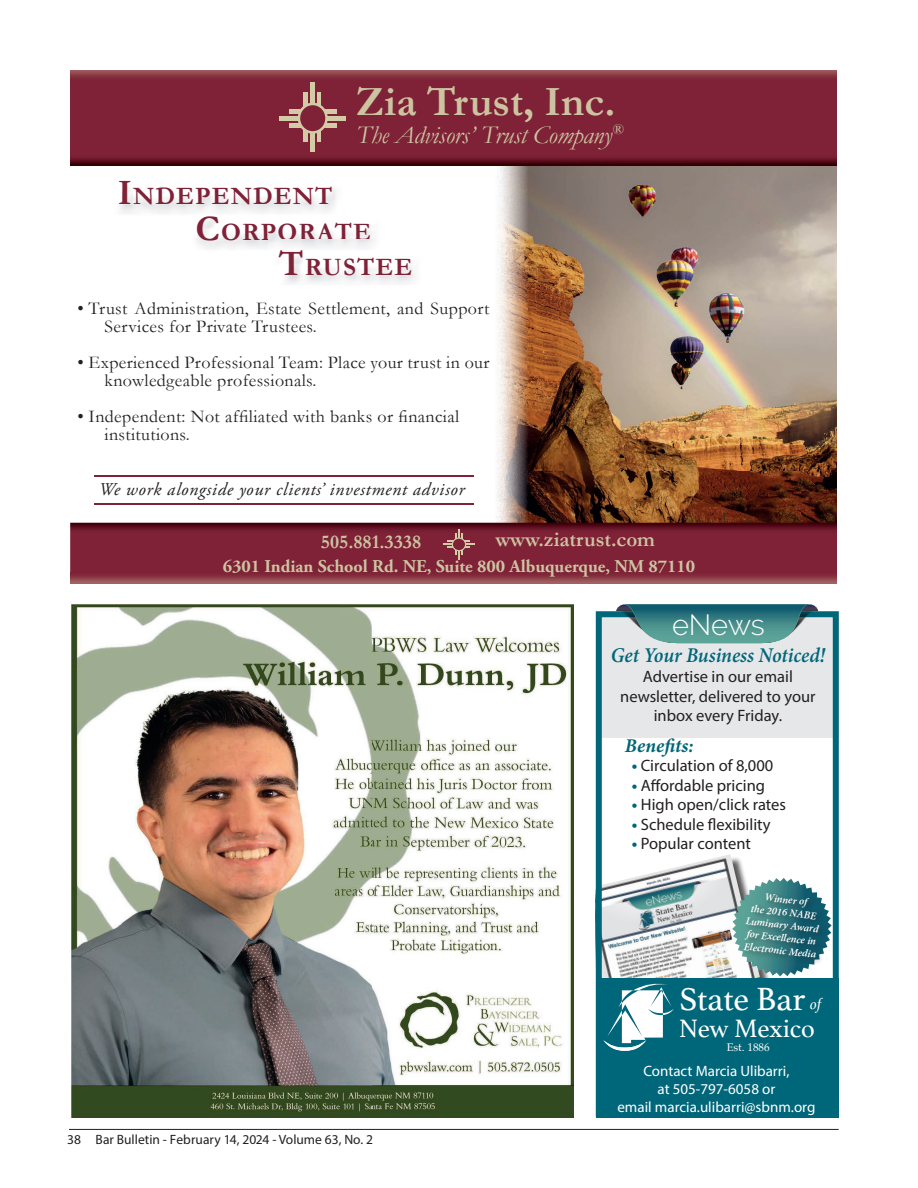
<style>
.page{position:relative;width:918px;height:1188px;background:#fff}
.page>*{position:absolute;margin:0;border:0;box-sizing:border-box;transform-origin:0 0}
.t1{font:700 42px "Garamond";color:#ccc4a1}
.t2{font:33.75px "Athelas";color:#fff}
.t3{font:300 29.1px "Raleway";letter-spacing:-.01em;color:#fff}
.t4{font:26.4px "Athelas";letter-spacing:-.01em;color:#fff}
.t5{font:italic 25.5px "Garamond";letter-spacing:-.01em;color:#ccc4a1}
.t6{font:700 25.2px "Garamond";letter-spacing:.045em;color:#7f2137}
.t7{font:italic 600 21px "Minion Pro";letter-spacing:-.005em;color:#006679;scale:.95 1}
.t8{font:700 21px "Garamond";color:#ccc4a1}
.t9{font:700 19.5px "Garamond";color:#ccc4a1}
.t10{font:italic 700 19.5px "Minion Pro";letter-spacing:.005em;color:#006679}
.t11{font:18px/18px "Garamond";letter-spacing:.02em;color:#231f20}
.t12{font:700 18px "Adobe Garamond Pro";color:#ccc4a1}
.t13{font:italic 18px "Adobe Garamond Pro";letter-spacing:.04em;color:#231f20}
.t14{font:16.5px/19.8px "Myriad Pro";color:#231f20;text-align:center}
.t15{font:15px/18px "Myriad Pro";color:#fff;text-align:center}
.t16{font:13.5px "Myriad Pro";color:#231f20}
.t17{font:11.1px "Palatino";color:#fff}
.t18{font:italic 600 10.65px/12.8px "Minion Pro";color:#fff;text-align:center}
.s1{font-size:36px}
.s2{font-weight:700;color:#006679}
.s3{font-style:italic;font-size:15.75px}
</style>
<div class="page">
<hr style="left:69px;top:1129px;width:770px;height:1px;background:#231f20">
<img style="left:72px;top:605px;width:502px;height:513px">
<img style="left:495px;top:166px;width:342px;height:357px">
<img style="left:70px;top:523px;width:767px;height:60px">
<img style="left:70px;top:70px;width:767px;height:96px">
<hr style="left:318px;top:93px;width:3px;height:49px;background:#d3caa6">
<hr style="left:311px;top:83px;width:4px;height:69px;background:#d3caa6">
<hr style="left:304px;top:92px;width:4px;height:50px;background:#d3caa6">
<hr style="left:279px;top:116px;width:67px;height:4px;background:#d3caa6">
<hr style="left:289px;top:109px;width:48px;height:4px;background:#d3caa6">
<hr style="left:289px;top:123px;width:48px;height:4px;background:#d3caa6">
<svg style="left:298px;top:103px;width:30px;height:31px"></svg>
<div style="left:300px;top:105px;width:25px;height:26px;background:#7f2137;border-radius:50%"></div>
<hr style="left:461px;top:533px;width:2px;height:22px;background:#d3caa6">
<hr style="left:458px;top:529px;width:2px;height:30px;background:#d3caa6">
<hr style="left:455px;top:533px;width:2px;height:22px;background:#d3caa6">
<hr style="left:443px;top:543px;width:32px;height:2px;background:#d3caa6">
<hr style="left:448px;top:540px;width:22px;height:2px;background:#d3caa6">
<svg style="left:452px;top:538px;width:14px;height:13px"></svg>
<div style="left:453px;top:539px;width:12px;height:11px;background:#7f2137;border-radius:50%"></div>
<hr style="left:94px;top:476px;width:379px;height:1px;background:#7f2137">
<hr style="left:94px;top:503px;width:379px;height:2px;background:#7f2137">
<img style="left:133px;top:187px;width:199px;height:18px">
<img style="left:187px;top:206px;width:154px;height:5px">
<img style="left:222px;top:223px;width:148px;height:17px">
<img style="left:269px;top:240px;width:108px;height:1px">
<img style="left:271px;top:244px;width:107px;height:6px">
<img style="left:603px;top:854px;width:158px;height:124px">
<div style="left:596px;top:978px;width:243px;height:140px;background:#006679"></div>
<div style="left:596px;top:616px;width:243px;height:122px;background:#e6e7e9"></div>
<svg style="left:732px;top:878px;width:100px;height:98px"></svg>
<div style="left:741px;top:892px;width:86px;height:74px;background:#231f20;opacity:.5"></div>
<svg style="left:616px;top:604px;width:202px;height:39px"></svg>
<svg style="left:603px;top:983px;width:71px;height:68px"></svg>
<h1 class="t1" style="left:357px;top:73px;width:260px">Zia Trust, Inc.</h1>
<h3 class="t5" style="left:357px;top:117px;width:268px">The Advisors’ Trust Company<sup>®</sup></h3>
<h3 class="t6" style="left:118px;top:179px;width:216px"><span class="s1">I</span>NDEPENDENT</h3>
<h3 class="t6" style="left:196px;top:214px;width:177px"><span class="s1">C</span>ORPORATE</h3>
<h3 class="t6" style="left:279px;top:250px;width:135px"><span class="s1">T</span>RUSTEE</h3>
<p class="t11" style="left:105px;top:299px;width:386px;text-indent:-27px">• Trust Administration, Estate Settlement, and Support<br>Services for Private Trustees.</p>
<p class="t11" style="left:105px;top:353px;width:386px;text-indent:-27px">• Experienced Professional Team: Place your trust in our knowledgeable professionals.</p>
<p class="t11" style="left:105px;top:407px;width:356px;text-indent:-27px">• Independent: Not affiliated with banks or financial institutions.</p>
<p class="t13" style="left:99px;top:478px;width:367px">We work alongside your clients’ investment advisor</p>
<p class="t9" style="left:321px;top:529px;width:102px">505.881.3338</p>
<p class="t8" style="left:495px;top:525px;width:161px">www.ziatrust.com</p>
<p class="t12" style="left:223px;top:556px;width:474px">6301 Indian School Rd. NE, Suite 800 Albuquerque, NM 87110</p>
<h3 class="t3" style="left:672px;top:607px;width:94px">eNews</h3>
<p class="t7" style="left:611px;top:641px;width:227px">Get Your Business Noticed!</p>
<p class="t14" style="left:620px;top:666px;width:197px">Advertise in our email newsletter, delivered to your inbox every Friday.</p>
<p class="t10" style="left:625px;top:732px;width:70px">Benefits:</p>
<p class="t14" style="left:632px;top:756px;width:143px"><span class="s2">•</span> Circulation of 8,000</p>
<p class="t14" style="left:632px;top:775px;width:135px"><span class="s2">•</span> Affordable pricing</p>
<p class="t14" style="left:632px;top:795px;width:156px"><span class="s2">•</span> High open/click rates</p>
<p class="t14" style="left:632px;top:814px;width:140px"><span class="s2">•</span> Schedule flexibility</p>
<p class="t14" style="left:632px;top:834px;width:121px"><span class="s2">•</span> Popular content</p>
<p class="t18" style="left:749px;top:889px;width:75px;rotate:6deg">Winner of<br>the 2016 NABE<br>Luminary Award for Excellence in<br>Electronic Media</p>
<h2 class="t2" style="left:679px;top:972px;width:144px">State Bar <span class="s3">of</span></h2>
<h3 class="t4" style="left:679px;top:1007px;width:137px">New Mexico</h3>
<p class="t17" style="left:727px;top:1038px;width:44px">Est. 1886</p>
<p class="t16" style="left:67px;top:1131px;width:307px">38 Bar Bulletin - February 14, 2024 - Volume 63, No. 2</p>
<p class="t15" style="left:617px;top:1061px;width:199px">Contact Marcia Ulibarri,<br>at 505-797-6058 or<br>email marcia.ulibarri@sbnm.org</p>
</div>
